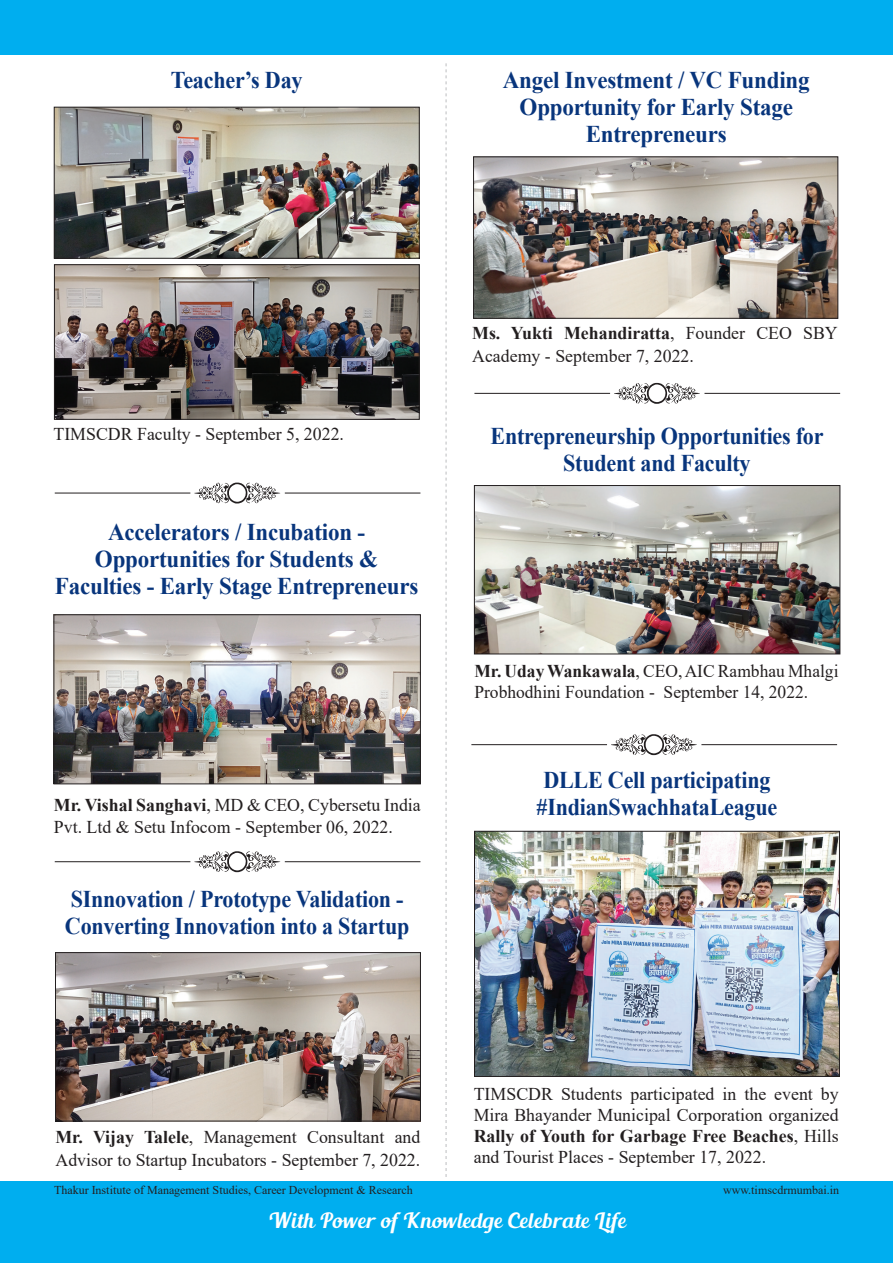
<style>
.page{position:relative;width:893px;height:1263px;background:#fff}
.page>*{position:absolute;margin:0;border:0;box-sizing:border-box;transform-origin:0 0}
.t1{font:700 24px/27px "Times New Roman";letter-spacing:-.01em;color:#08357c;scale:.92 1}
.t2{font:700 24px/27px "Times New Roman";letter-spacing:-.01em;color:#08357c;text-align:center;scale:.96 1}
.t3{font:21px "Blenda Script";letter-spacing:.025em;color:#fff}
.t4{font:18px/21px "Times New Roman";color:#231f20}
.t5{font:12px "Times New Roman";color:#231f20}
.s1{font-weight:700}
</style>
<div class="page">
<div style="left:0;top:1182px;width:893px;height:81px;background:#00aeef"></div>
<div style="left:0;top:0;width:893px;height:54px;background:#00aeef"></div>
<svg style="left:446px;top:63px;width:1px;height:1114px"></svg>
<img style="left:57px;top:954px;width:362px;height:165px">
<div style="left:55px;top:952px;width:366px;height:169px;border:1px solid #231f20"></div>
<img style="left:476px;top:833px;width:362px;height:242px">
<div style="left:474px;top:831px;width:366px;height:246px;border:1px solid #231f20"></div>
<img style="left:475px;top:158px;width:361px;height:159px">
<div style="left:473px;top:156px;width:365px;height:163px;border:1px solid #231f20"></div>
<img style="left:56px;top:616px;width:363px;height:166px">
<div style="left:54px;top:614px;width:367px;height:170px;border:1px solid #231f20"></div>
<svg style="left:194px;top:483px;width:86px;height:20px"></svg>
<hr style="left:55px;top:493px;width:135px;height:1px;background:#231f20">
<hr style="left:285px;top:493px;width:135px;height:1px;background:#231f20">
<svg style="left:194px;top:851px;width:86px;height:21px"></svg>
<hr style="left:55px;top:861px;width:135px;height:1px;background:#231f20">
<hr style="left:285px;top:861px;width:135px;height:1px;background:#231f20">
<svg style="left:614px;top:383px;width:86px;height:21px"></svg>
<hr style="left:474px;top:393px;width:136px;height:1px;background:#231f20">
<hr style="left:704px;top:393px;width:136px;height:1px;background:#231f20">
<svg style="left:611px;top:734px;width:86px;height:21px"></svg>
<hr style="left:471px;top:744px;width:136px;height:1px;background:#231f20">
<hr style="left:701px;top:744px;width:136px;height:1px;background:#231f20">
<img style="left:476px;top:487px;width:362px;height:165px">
<div style="left:474px;top:485px;width:366px;height:169px;border:1px solid #231f20"></div>
<img style="left:56px;top:266px;width:362px;height:152px">
<div style="left:54px;top:264px;width:366px;height:156px;border:1px solid #231f20"></div>
<img style="left:56px;top:109px;width:362px;height:148px">
<div style="left:54px;top:107px;width:366px;height:152px;border:1px solid #231f20"></div>
<h1 class="t1" style="left:171px;top:66px;width:145px">Teacher’s Day</h1>
<h1 class="t2" style="left:503px;top:66px;width:321px">Angel Investment / VC Funding<br>Opportunity for Early Stage<br>Entrepreneurs</h1>
<p class="t4" style="left:53px;top:423px;width:292px">TIMSCDR Faculty - September 5, 2022.</p>
<h1 class="t2" style="left:55px;top:518px;width:380px">Accelerators / Incubation -<br>Opportunities for Students &amp;<br>Faculties - Early Stage Entrepreneurs</h1>
<p class="t4" style="left:472px;top:321px;width:367px;line-height:22.5px"><span class="s1">Ms. Yukti Mehandiratta</span>, Founder CEO SBY<br>Academy - September 7, 2022.</p>
<h1 class="t1" style="left:491px;top:422px;width:363px;text-align:center">Entrepreneurship Opportunities for<br>Student and Faculty</h1>
<p class="t4" style="left:474px;top:660px;width:366px"><span class="s1">Mr. Uday Wankawala</span>, CEO, AIC Rambhau Mhalgi<br>Probhodhini Foundation - September 14, 2022.</p>
<h1 class="t1" style="left:543px;top:765px;width:248px">DLLE Cell participating</h1>
<p class="t4" style="left:54px;top:794px;width:368px"><span class="s1">Mr. Vishal Sanghavi</span>, MD &amp; CEO, Cybersetu India</p>
<h1 class="t1" style="left:536px;top:792px;width:263px">#IndianSwachhataLeague</h1>
<p class="t4" style="left:54px;top:816px;width:341px">Pvt. Ltd &amp; Setu Infocom - September 06, 2022.</p>
<h1 class="t1" style="left:65px;top:885px;width:376px">SInnovation / Prototype Validation -<br>Converting Innovation into a Startup</h1>
<p class="t4" style="left:55px;top:1125px;width:366px;line-height:22.5px"><span class="s1">Mr. Vijay Talele</span>, Management Consultant and<br>Advisor to Startup Incubators - September 7, 2022.</p>
<p class="t4" style="left:474px;top:1083px;width:366px;text-align:justify">TIMSCDR Students participated in the event by Mira Bhayander Municipal Corporation organized <span class="s1">Rally of Youth for Garbage Free Beaches</span>, Hills and Tourist Places - September 17, 2022.</p>
<p class="t5" style="left:54px;top:1181px;width:360px">Thakur Institute of Management Studies, Career Development &amp; Research</p>
<p class="t5" style="left:723px;top:1181px;width:117px">www.timscdrmumbai.in</p>
<p class="t3" style="left:268px;top:1207px;width:359px">With Power of Knowledge Celebrate Life</p>
</div>
